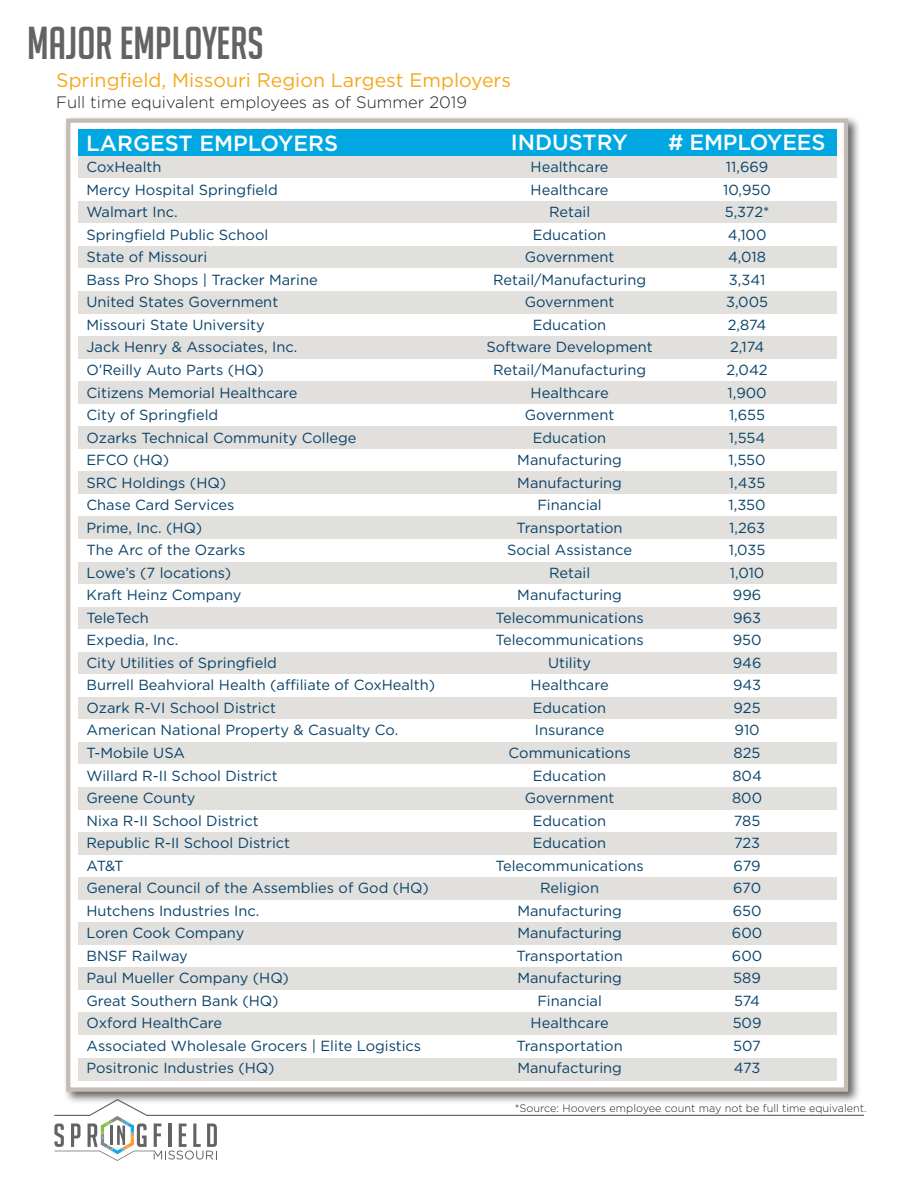
<style>
.page{position:relative;width:918px;height:1188px;background:#fff}
.page>*{position:absolute;margin:0;border:0;box-sizing:border-box;transform-origin:0 0}
.t1{font:45px "Big Noodle Titling";color:#636366}
.t2{font:500 21.9px "Gotham";color:#fff}
.t3{font:19.5px "Gotham";color:#f4a81c}
.t4{font:300 16.5px "Gotham";color:#231f20}
.t5{font:14.7px/22.5px "Gotham";color:#094269;text-align:center}
.t6{font:300 10.8px "Gotham";color:#231f20}
</style>
<div class="page">
<svg style="left:54px;top:1105px;width:810px;height:56px"></svg>
<div style="left:63px;top:115px;width:798px;height:990px;background:#231f20;opacity:.7"></div>
<div style="left:66px;top:118px;width:782px;height:974px;background:#fff;border:4px solid #c3bdb6"></div>
<div style="left:78px;top:1058px;width:759px;height:22px;background:#e1e0dd"></div>
<div style="left:78px;top:156px;width:759px;height:22px;background:#e1e0dd"></div>
<div style="left:78px;top:201px;width:759px;height:23px;background:#e1e0dd"></div>
<div style="left:78px;top:246px;width:759px;height:23px;background:#e1e0dd"></div>
<div style="left:78px;top:291px;width:759px;height:23px;background:#e1e0dd"></div>
<div style="left:78px;top:336px;width:759px;height:23px;background:#e1e0dd"></div>
<div style="left:78px;top:381px;width:759px;height:23px;background:#e1e0dd"></div>
<div style="left:78px;top:426px;width:759px;height:23px;background:#e1e0dd"></div>
<div style="left:78px;top:472px;width:759px;height:22px;background:#e1e0dd"></div>
<div style="left:78px;top:517px;width:759px;height:22px;background:#e1e0dd"></div>
<div style="left:78px;top:562px;width:759px;height:22px;background:#e1e0dd"></div>
<div style="left:78px;top:607px;width:759px;height:22px;background:#e1e0dd"></div>
<div style="left:78px;top:652px;width:759px;height:22px;background:#e1e0dd"></div>
<div style="left:78px;top:697px;width:759px;height:23px;background:#e1e0dd"></div>
<div style="left:78px;top:742px;width:759px;height:23px;background:#e1e0dd"></div>
<div style="left:78px;top:787px;width:759px;height:23px;background:#e1e0dd"></div>
<div style="left:78px;top:832px;width:759px;height:23px;background:#e1e0dd"></div>
<div style="left:78px;top:877px;width:759px;height:23px;background:#e1e0dd"></div>
<div style="left:78px;top:922px;width:759px;height:23px;background:#e1e0dd"></div>
<div style="left:78px;top:968px;width:759px;height:22px;background:#e1e0dd"></div>
<div style="left:78px;top:1013px;width:759px;height:22px;background:#e1e0dd"></div>
<div style="left:78px;top:129px;width:759px;height:27px;background:#00a7e1"></div>
<h1 class="t1" style="left:27px;top:19px;width:238px">MAJOR EMPLOYERS</h1>
<h3 class="t3" style="left:56px;top:70px;width:457px">Springfield, Missouri Region Largest Employers</h3>
<p class="t4" style="left:56px;top:93px;width:412px">Full time equivalent employees as of Summer 2019</p>
<h2 class="t2" style="left:86px;top:131px;width:253px">LARGEST EMPLOYERS</h2>
<h2 class="t2" style="left:511px;top:130px;width:119px">INDUSTRY</h2>
<h2 class="t2" style="left:668px;top:130px;width:159px"># EMPLOYEES</h2>
<p class="t5" style="left:86px;top:156px;width:350px;text-align:left">CoxHealth<br>Mercy Hospital Springfield<br>Walmart Inc.<br>Springfield Public School<br>State of Missouri<br>Bass Pro Shops | Tracker Marine<br>United States Government<br>Missouri State University<br>Jack Henry &amp; Associates, Inc.<br>O’Reilly Auto Parts (HQ)<br>Citizens Memorial Healthcare<br>City of Springfield<br>Ozarks Technical Community College<br>EFCO (HQ)<br>SRC Holdings (HQ)<br>Chase Card Services<br>Prime, Inc. (HQ)<br>The Arc of the Ozarks<br>Lowe’s (7 locations)<br>Kraft Heinz Company<br>TeleTech<br>Expedia, Inc.<br>City Utilities of Springfield<br>Burrell Beahvioral Health (affiliate of CoxHealth)<br>Ozark R-VI School District<br>American National Property &amp; Casualty Co.<br>T-Mobile USA<br>Willard R-II School District<br>Greene County<br>Nixa R-II School District<br>Republic R-II School District<br>AT&amp;T<br>General Council of the Assemblies of God (HQ)<br>Hutchens Industries Inc.<br>Loren Cook Company<br>BNSF Railway<br>Paul Mueller Company (HQ)<br>Great Southern Bank (HQ)<br>Oxford HealthCare<br>Associated Wholesale Grocers | Elite Logistics<br>Positronic Industries (HQ)</p>
<p class="t5" style="left:486px;top:156px;width:168px">Healthcare<br>Healthcare<br>Retail<br>Education<br>Government<br>Retail/Manufacturing<br>Government<br>Education<br>Software Development<br>Retail/Manufacturing<br>Healthcare<br>Government<br>Education<br>Manufacturing<br>Manufacturing<br>Financial<br>Transportation<br>Social Assistance<br>Retail<br>Manufacturing<br>Telecommunications<br>Telecommunications<br>Utility<br>Healthcare<br>Education<br>Insurance<br>Communications<br>Education<br>Government<br>Education<br>Education<br>Telecommunications<br>Religion<br>Manufacturing<br>Manufacturing<br>Transportation<br>Manufacturing<br>Financial<br>Healthcare<br>Transportation<br>Manufacturing</p>
<p class="t5" style="left:723px;top:156px;width:49px">11,669<br>10,950<br>5,372*<br>4,100<br>4,018<br>3,341<br>3,005<br>2,874<br>2,174<br>2,042<br>1,900<br>1,655<br>1,554<br>1,550<br>1,435<br>1,350<br>1,263<br>1,035<br>1,010<br>996<br>963<br>950<br>946<br>943<br>925<br>910<br>825<br>804<br>800<br>785<br>723<br>679<br>670<br>650<br>600<br>600<br>589<br>574<br>509<br>507<br>473</p>
<p class="t6" style="left:515px;top:1102px;width:353px">*Source: Hoovers employee count may not be full time equivalent.</p>
</div>
